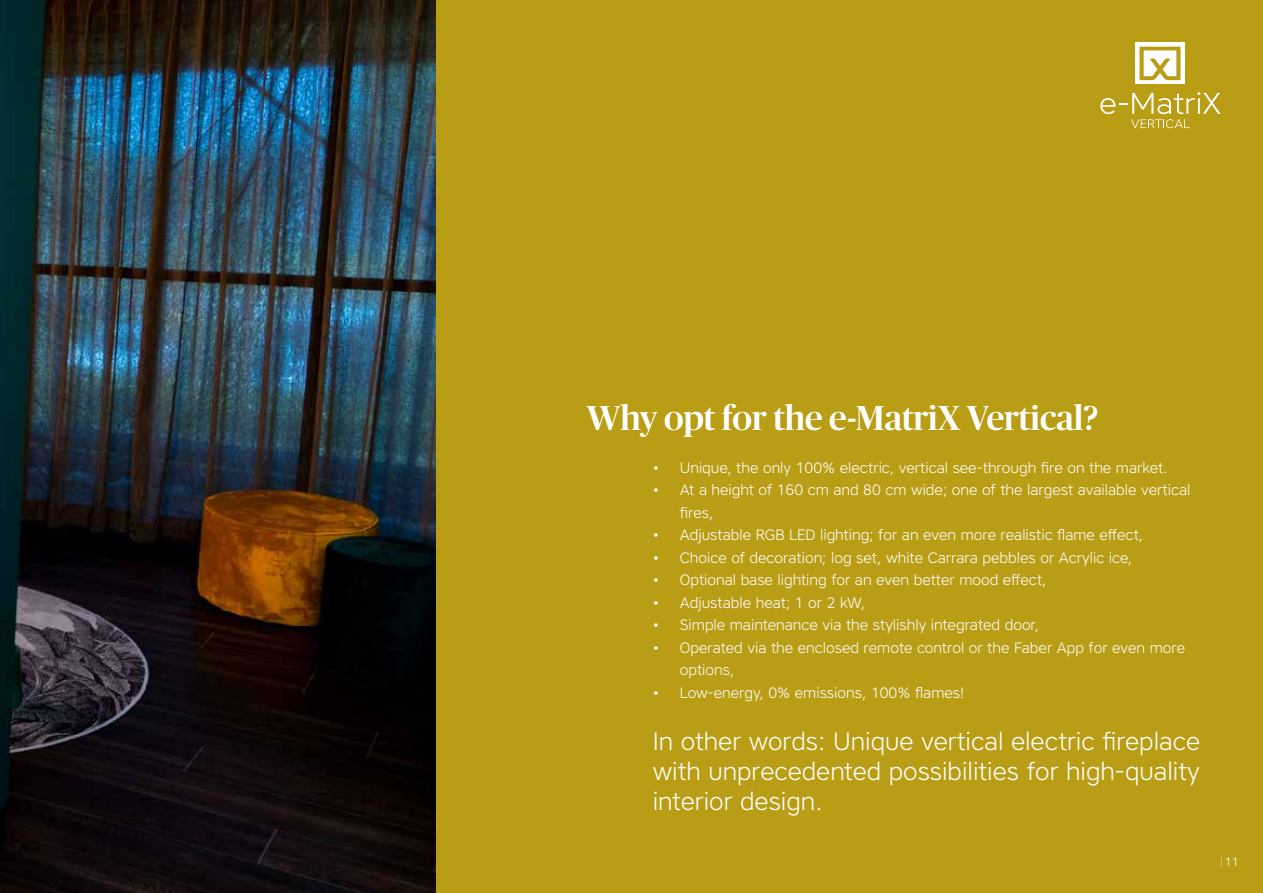
<style>
.page{position:relative;width:1263px;height:893px;background:#fff}
.page>*{position:absolute;margin:0;border:0;box-sizing:border-box;transform-origin:0 0}
.t1{font:500 34.5px "Publico Banner";color:#fff}
.t2{font:300 25.05px/30.2px "Core Sans A35";color:#fff;text-align:justify}
.t3{font:300 15px/22.5px "Core Sans A35";color:#fff}
.t4{font:300 12px "Core Sans A35";color:#fff}
.s1{font-family:"Publico Banner";font-weight:500}
</style>
<div class="page">
<div style="left:306px;top:0;width:957px;height:893px;background:#b99d15"></div>
<img style="left:0;top:0;width:435px;height:893px">
<svg style="left:1100px;top:92px;width:120px;height:36px"></svg>
<div style="left:1135px;top:43px;width:50px;height:41px;background:linear-gradient(to right,#fff,#fff)"></div>
<svg style="left:1139px;top:47px;width:41px;height:33px"></svg>
<h1 class="t1" style="left:587px;top:394px;width:513px">Why opt for the e-MatriX Vertical?</h1>
<p class="t3" style="left:653px;top:456px;width:516px">• Unique, the only 100% electric, vertical see-through fire on the market.</p>
<p class="t3" style="left:680px;top:478px;width:512px;text-indent:-27px">• At a height of 160 cm and 80 cm wide; one of the largest available vertical fires,</p>
<p class="t3" style="left:653px;top:523px;width:492px">• Adjustable RGB LED lighting; for an even more realistic flame effect,</p>
<p class="t3" style="left:653px;top:546px;width:481px">• Choice of decoration; log set, white Carrara pebbles or Acrylic ice,</p>
<p class="t3" style="left:653px;top:568px;width:395px">• Optional base lighting for an even better mood effect,</p>
<p class="t3" style="left:653px;top:591px;width:214px">• Adjustable heat; 1 or 2 kW,</p>
<p class="t3" style="left:653px;top:613px;width:388px">• Simple maintenance via the stylishly integrated door,</p>
<p class="t3" style="left:680px;top:636px;width:507px;text-indent:-27px">• Operated via the enclosed remote control or the Faber App for even more options,</p>
<p class="t3" style="left:653px;top:681px;width:313px">• Low-energy, 0% emissions, 100% flames!</p>
<h2 class="t2" style="left:653px;top:725px;width:549px">In other words: Unique vertical electric fireplace with unprecedented possibilities for high-quality interior design.</h2>
<p class="t4" style="left:1220px;top:854px;width:20px"><span class="s1">|</span> 11</p>
</div>
